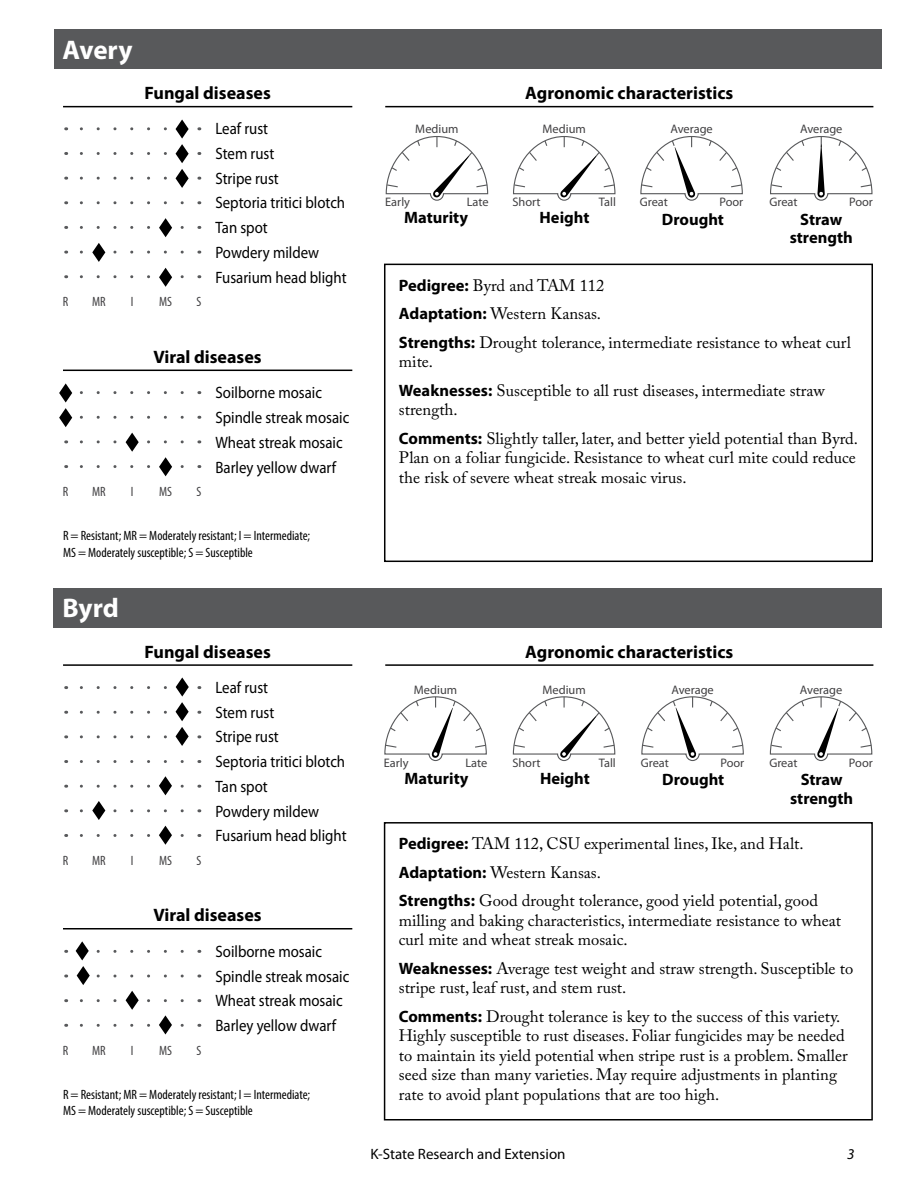
<style>
.page{position:relative;width:918px;height:1188px;background:#fff}
.page>*{position:absolute;margin:0;border:0;box-sizing:border-box;transform-origin:0 0}
.t1{font:700 27px "Myriad Pro";letter-spacing:-.005em;color:#fff}
.t2{font:700 18px "Myriad Pro";color:#000}
.t3{font:16.5px/19.5px "Adobe Caslon Pro";color:#000}
.t4{font:16.5px/24.8px "Myriad Pro";color:#000;scale:.9 1}
.t5{font:700 16.5px/18.6px "Myriad Pro";color:#000;text-align:center}
.t6{font:15px "Myriad Pro";color:#000}
.t7{font:italic 15px "Myriad Pro";color:#000}
.t8{font:condensed 13.5px/16.5px "Myriad Pro";color:#000}
.t9{font:condensed 13.5px "Myriad Pro";color:#414042}
.t10{font:12.3px "Myriad Pro";color:#414042}
.s1{font-family:"Myriad Pro";font-weight:700}
</style>
<div class="page">
<hr style="left:63px;top:664px;width:289px;height:2px;background:#000">
<hr style="left:63px;top:928px;width:289px;height:2px;background:#000">
<hr style="left:385px;top:664px;width:488px;height:2px;background:#000">
<hr style="left:63px;top:106px;width:289px;height:1px;background:#000">
<hr style="left:63px;top:370px;width:289px;height:1px;background:#000">
<hr style="left:385px;top:106px;width:488px;height:1px;background:#000">
<svg style="left:79px;top:201px;width:103px;height:3px"></svg>
<svg style="left:79px;top:760px;width:103px;height:3px"></svg>
<div style="left:54px;top:30px;width:828px;height:39px;background:#58595b"></div>
<div style="left:384px;top:264px;width:489px;height:298px;border:2px solid #000"></div>
<svg style="left:385px;top:136px;width:104px;height:65px"></svg>
<svg style="left:513px;top:136px;width:103px;height:65px"></svg>
<svg style="left:640px;top:136px;width:103px;height:65px"></svg>
<svg style="left:770px;top:136px;width:103px;height:65px"></svg>
<svg style="left:79px;top:119px;width:110px;height:44px"></svg>
<svg style="left:79px;top:169px;width:110px;height:19px"></svg>
<svg style="left:79px;top:218px;width:103px;height:19px"></svg>
<svg style="left:80px;top:243px;width:102px;height:19px"></svg>
<svg style="left:79px;top:268px;width:103px;height:19px"></svg>
<svg style="left:59px;top:383px;width:123px;height:44px"></svg>
<svg style="left:79px;top:433px;width:103px;height:43px"></svg>
<div style="left:53px;top:588px;width:828px;height:40px;background:#58595b"></div>
<div style="left:384px;top:822px;width:489px;height:298px;border:2px solid #000"></div>
<svg style="left:384px;top:696px;width:103px;height:66px"></svg>
<svg style="left:512px;top:696px;width:104px;height:65px"></svg>
<svg style="left:641px;top:696px;width:103px;height:66px"></svg>
<svg style="left:769px;top:696px;width:104px;height:65px"></svg>
<svg style="left:79px;top:677px;width:110px;height:44px"></svg>
<svg style="left:79px;top:727px;width:110px;height:19px"></svg>
<svg style="left:79px;top:776px;width:103px;height:19px"></svg>
<svg style="left:79px;top:801px;width:103px;height:19px"></svg>
<svg style="left:79px;top:826px;width:103px;height:19px"></svg>
<svg style="left:75px;top:941px;width:107px;height:19px"></svg>
<svg style="left:76px;top:966px;width:106px;height:19px"></svg>
<svg style="left:79px;top:991px;width:103px;height:43px"></svg>
<h1 class="t1" style="left:63px;top:32px;width:71px">Avery</h1>
<p class="t2" style="left:145px;top:81px;width:128px">Fungal diseases</p>
<p class="t4" style="left:215px;top:116px;width:147px">Leaf rust<br>Stem rust<br>Stripe rust<br>Septoria tritici blotch<br>Tan spot<br>Powdery mildew<br>Fusarium head blight</p>
<p class="t9" style="left:63px;top:294px;width:7px">R</p>
<p class="t9" style="left:159px;top:294px;width:14px">MS</p>
<p class="t9" style="left:92px;top:294px;width:15px">MR</p>
<p class="t9" style="left:196px;top:294px;width:6px">S</p>
<p class="t9" style="left:131px;top:294px;width:4px">I</p>
<p class="t2" style="left:154px;top:345px;width:110px">Viral diseases</p>
<p class="t4" style="left:215px;top:380px;width:150px">Soilborne mosaic<br>Spindle streak mosaic<br>Wheat streak mosaic<br>Barley yellow dwarf</p>
<p class="t9" style="left:92px;top:484px;width:15px">MR</p>
<p class="t9" style="left:196px;top:484px;width:6px">S</p>
<p class="t8" style="left:63px;top:527px;width:249px">R = Resistant; MR = Moderately resistant; I = Intermediate;<br>MS = Moderately susceptible; S = Susceptible</p>
<p class="t9" style="left:63px;top:484px;width:7px">R</p>
<p class="t9" style="left:159px;top:484px;width:14px">MS</p>
<p class="t9" style="left:131px;top:484px;width:4px">I</p>
<h1 class="t1" style="left:62px;top:591px;width:58px">Byrd</h1>
<p class="t2" style="left:145px;top:640px;width:128px">Fungal diseases</p>
<p class="t4" style="left:215px;top:675px;width:147px">Leaf rust<br>Stem rust<br>Stripe rust<br>Septoria tritici blotch<br>Tan spot<br>Powdery mildew<br>Fusarium head blight</p>
<p class="t9" style="left:63px;top:852px;width:7px">R</p>
<p class="t9" style="left:159px;top:852px;width:14px">MS</p>
<p class="t9" style="left:92px;top:852px;width:15px">MR</p>
<p class="t9" style="left:196px;top:852px;width:6px">S</p>
<p class="t9" style="left:131px;top:852px;width:4px">I</p>
<p class="t2" style="left:154px;top:903px;width:110px">Viral diseases</p>
<p class="t9" style="left:63px;top:1042px;width:7px">R</p>
<p class="t9" style="left:159px;top:1042px;width:14px">MS</p>
<p class="t9" style="left:92px;top:1042px;width:15px">MR</p>
<p class="t9" style="left:196px;top:1042px;width:6px">S</p>
<p class="t9" style="left:131px;top:1042px;width:4px">I</p>
<p class="t4" style="left:215px;top:939px;width:150px">Soilborne mosaic<br>Spindle streak mosaic<br>Wheat streak mosaic<br>Barley yellow dwarf</p>
<p class="t8" style="left:63px;top:1086px;width:249px">R = Resistant; MR = Moderately resistant; I = Intermediate;<br>MS = Moderately susceptible; S = Susceptible</p>
<p class="t2" style="left:525px;top:81px;width:210px">Agronomic characteristics</p>
<p class="t10" style="left:415px;top:122px;width:45px">Medium</p>
<p class="t10" style="left:543px;top:122px;width:45px">Medium</p>
<p class="t10" style="left:670px;top:122px;width:44px">Average</p>
<p class="t10" style="left:800px;top:122px;width:44px">Average</p>
<p class="t10" style="left:385px;top:195px;width:26px">Early</p>
<p class="t10" style="left:467px;top:195px;width:23px">Late</p>
<p class="t10" style="left:512px;top:195px;width:30px">Short</p>
<p class="t10" style="left:599px;top:195px;width:19px">Tall</p>
<p class="t10" style="left:640px;top:195px;width:30px">Great</p>
<p class="t10" style="left:719px;top:195px;width:25px">Poor</p>
<p class="t10" style="left:770px;top:195px;width:30px">Great</p>
<p class="t10" style="left:849px;top:195px;width:25px">Poor</p>
<p class="t5" style="left:404px;top:208px;width:65px">Maturity</p>
<p class="t5" style="left:540px;top:208px;width:51px">Height</p>
<p class="t5" style="left:662px;top:209px;width:64px">Drought</p>
<p class="t5" style="left:790px;top:209px;width:65px">Straw strength</p>
<p class="t3" style="left:399px;top:271px;width:454px;line-height:28.5px"><span class="s1">Pedigree:</span> Byrd and TAM 112<br><span class="s1">Adaptation:</span> Western Kansas.<br><span class="s1">Strengths:</span> Drought tolerance, intermediate resistance to wheat curl</p>
<p class="t3" style="left:399px;top:348px;width:427px;line-height:28.5px">mite.<br><span class="s1">Weaknesses:</span> Susceptible to all rust diseases, intermediate straw</p>
<p class="t3" style="left:399px;top:396px;width:461px;line-height:28.5px">strength.<br><span class="s1">Comments:</span> Slightly taller, later, and better yield potential than Byrd.</p>
<p class="t3" style="left:399px;top:448px;width:458px">Plan on a foliar fungicide. Resistance to wheat curl mite could reduce the risk of severe wheat streak mosaic virus.</p>
<p class="t2" style="left:525px;top:640px;width:210px">Agronomic characteristics</p>
<p class="t10" style="left:414px;top:682px;width:45px">Medium</p>
<p class="t10" style="left:542px;top:682px;width:45px">Medium</p>
<p class="t10" style="left:671px;top:682px;width:44px">Average</p>
<p class="t10" style="left:800px;top:682px;width:44px">Average</p>
<p class="t10" style="left:384px;top:755px;width:26px">Early</p>
<p class="t10" style="left:465px;top:755px;width:23px">Late</p>
<p class="t10" style="left:512px;top:755px;width:30px">Short</p>
<p class="t10" style="left:599px;top:755px;width:19px">Tall</p>
<p class="t10" style="left:641px;top:755px;width:30px">Great</p>
<p class="t10" style="left:720px;top:755px;width:25px">Poor</p>
<p class="t10" style="left:769px;top:755px;width:30px">Great</p>
<p class="t10" style="left:849px;top:755px;width:25px">Poor</p>
<p class="t5" style="left:405px;top:768px;width:65px">Maturity</p>
<p class="t5" style="left:540px;top:768px;width:51px">Height</p>
<p class="t5" style="left:662px;top:770px;width:64px">Drought</p>
<p class="t5" style="left:790px;top:770px;width:65px">Straw strength</p>
<p class="t3" style="left:399px;top:829px;width:421px;line-height:28.5px"><span class="s1">Pedigree:</span> TAM 112, CSU experimental lines, Ike, and Halt.<br><span class="s1">Adaptation:</span> Western Kansas.<br><span class="s1">Strengths:</span> Good drought tolerance, good yield potential, good</p>
<p class="t3" style="left:399px;top:910px;width:444px">milling and baking characteristics, intermediate resistance to wheat curl mite and wheat streak mosaic.</p>
<p class="t3" style="left:399px;top:958px;width:456px"><span class="s1">Weaknesses:</span> Average test weight and straw strength. Susceptible to stripe rust, leaf rust, and stem rust.</p>
<p class="t3" style="left:399px;top:1006px;width:450px"><span class="s1">Comments:</span> Drought tolerance is key to the success of this variety.<br>Highly susceptible to rust diseases. Foliar fungicides may be needed to maintain its yield potential when stripe rust is a problem. Smaller seed size than many varieties. May require adjustments in planting rate to avoid plant populations that are too high.</p>
<p class="t6" style="left:370px;top:1145px;width:197px">K-State Research and Extension</p>
<p class="t7" style="left:847px;top:1145px;width:9px">3</p>
</div>
